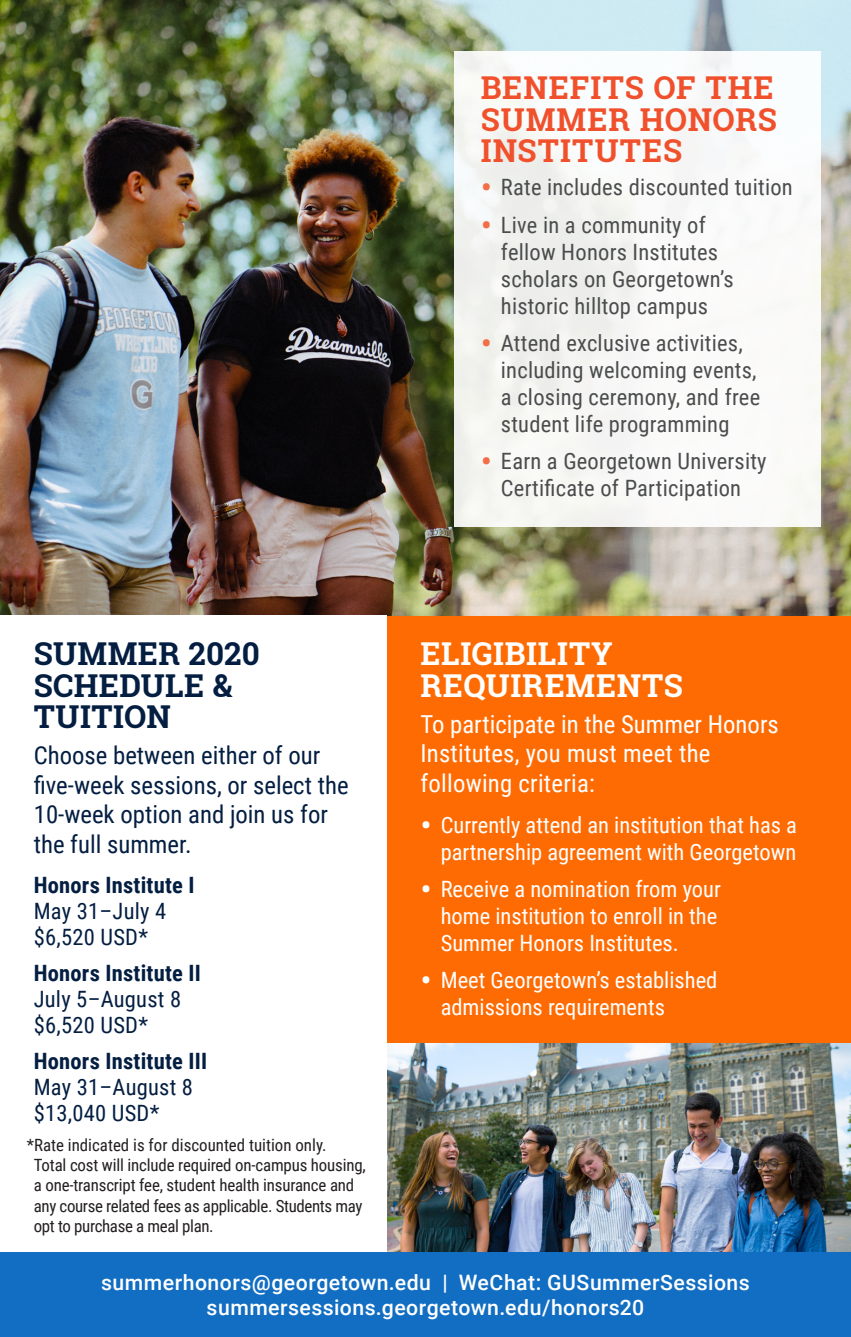
<style>
.page{position:relative;width:851px;height:1337px;background:#fff}
.page>*{position:absolute;margin:0;border:0;box-sizing:border-box;transform-origin:0 0}
.h2_callout{font:700 31.5px/31.5px "Roboto Slab";letter-spacing:.03em;color:#f0512c;text-align:justify}
.h2_callout-2{font:700 31.5px/31.5px "Roboto Slab";letter-spacing:.01em;color:#041e42}
.h2_callout-3{font:700 31.5px/31.5px "Roboto Slab";letter-spacing:.025em;color:#fff}
.t1{font:24.75px/29.7px "Roboto Condensed";color:#041e42}
.t2{font:24.75px/29.7px "Roboto Condensed";letter-spacing:.01em;color:#fff}
.t3{font:22.5px/27px "Roboto Condensed";letter-spacing:.01em;color:#4b4c4d}
.t4{font:22.5px/27px "Roboto Condensed";color:#fff}
.sessions_listing{font:22.5px/25.9px "Roboto Condensed";letter-spacing:.01em;color:#041e42}
.t5{font:500 21.15px/25.4px "Roboto";letter-spacing:.02em;color:#fff;text-align:center}
.t6{font:16.88px/20.2px "Roboto Condensed";letter-spacing:-.01em;color:#231f20}
.s1{font-family:"Roboto";font-size:33.75px;color:#f36e45}
.s2{font-weight:700}
.s3{font-family:"Roboto";font-size:33.75px}
</style>
<div class="page">
<img style="left:0;top:0;width:850px;height:616px">
<img style="left:387px;top:1042px;width:463px;height:210px">
<div style="left:386px;top:616px;width:464px;height:426px;background:#ff6b03"></div>
<div style="left:454px;top:51px;width:366px;height:475px;background:linear-gradient(to right,#f2f3f0,#fcfcfc)"></div>
<div style="left:0;top:1252px;width:850px;height:84px;background:#126ec2"></div>
<p class="h2_callout" style="left:480px;top:72px;width:298px">BENEFITS OF THE SUMMER HONORS INSTITUTES</p>
<p class="t3" style="left:480px;top:173px;width:313px"><span class="s1">•</span> Rate includes discounted tuition</p>
<p class="t3" style="left:501px;top:210px;width:234px;text-indent:-20px"><span class="s1">•</span> Live in a community of fellow Honors Institutes scholars on Georgetown’s historic hilltop campus</p>
<p class="t3" style="left:501px;top:328px;width:261px;text-indent:-20px"><span class="s1">•</span> Attend exclusive activities, including welcoming events, a closing ceremony, and free student life programming</p>
<p class="t3" style="left:480px;top:446px;width:287px;text-align:center"><span class="s1">•</span> Earn a Georgetown University<br>Certificate of Participation</p>
<p class="h2_callout-2" style="left:34px;top:637px;width:228px">SUMMER 2020<br>SCHEDULE &amp;<br>TUITION</p>
<p class="t1" style="left:34px;top:739px;width:316px">Choose between either of our five-week sessions, or select the<br>10-week option and join us for the full summer.</p>
<p class="sessions_listing" style="left:34px;top:871px;width:162px"><span class="s2">Honors Institute I<br></span>May 31–July 4 $6,520 USD*</p>
<p class="sessions_listing" style="left:34px;top:959px;width:169px"><span class="s2">Honors Institute II<br></span>July 5–August 8 $6,520 USD*</p>
<p class="sessions_listing" style="left:34px;top:1047px;width:175px"><span class="s2">Honors Institute III<br></span>May 31–August 8 $13,040 USD*</p>
<p class="t6" style="left:34px;top:1134px;width:333px;text-indent:-7px">*Rate indicated is for discounted tuition only.<br>Total cost will include required on-campus housing, a one-transcript fee, student health insurance and any course related fees as applicable. Students may opt to purchase a meal plan.</p>
<p class="h2_callout-3" style="left:420px;top:637px;width:264px">ELIGIBILITY<br>REQUIREMENTS</p>
<p class="t2" style="left:420px;top:708px;width:360px">To participate in the Summer Honors<br>Institutes, you must meet the following criteria:</p>
<p class="t4" style="left:420px;top:811px;width:378px;text-align:right"><span class="s3">•</span> Currently attend an institution that has a partnership agreement with Georgetown</p>
<p class="t4" style="left:440px;top:875px;width:282px;text-indent:-20px"><span class="s3">•</span> Receive a nomination from your home institution to enroll in the<br>Summer Honors Institutes.</p>
<p class="t4" style="left:440px;top:966px;width:278px;text-indent:-20px"><span class="s3">•</span> Meet Georgetown’s established admissions requirements</p>
<p class="t5" style="left:101px;top:1268px;width:650px">summerhonors@georgetown.edu | WeChat: GUSummerSessions summersessions.georgetown.edu/honors20</p>
</div>
